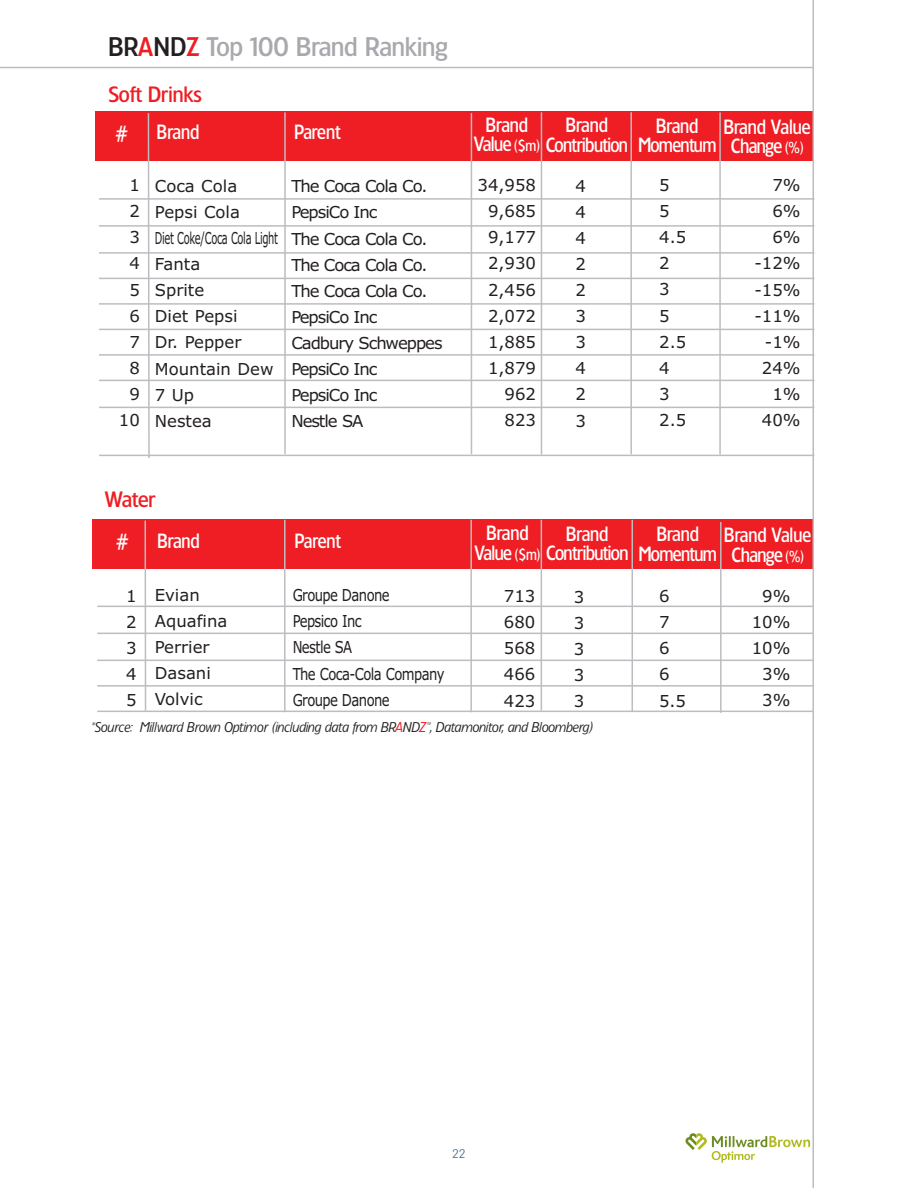
<style>
.page{position:relative;width:918px;height:1188px;background:#fff}
.page>*{position:absolute;margin:0;border:0;box-sizing:border-box;transform-origin:0 0}
.t1{font:500 25.5px "TF Forever";color:#a8a9ad}
.t2{font:500 21px "TF Forever";color:#ee1e24}
.t3{font:500 19.5px/19.5px "TF Forever";letter-spacing:-.03em;color:#fff;text-align:center;scale:.9 1}
.t4{font:16.5px/26.1px "Verdana";color:#231f20}
.t5{font:16.5px/26.1px "Verdana";letter-spacing:-.065em;color:#231f20}
.t6{font:16.5px/26.1px "Verdana";letter-spacing:-.045em;color:#231f20;text-align:justify}
.t7{font:16.5px/26.1px "Verdana";letter-spacing:-.045em;color:#231f20;scale:.8 1}
.t8{font:italic 13.5px "TF Forever";color:#231f20}
.t9{font:300 13.5px "Imago";color:#386e8f}
.s1{color:#231f20}
.s2{color:#ee1e24}
.s3{font-size:15px}
</style>
<div class="page">
<svg style="left:685px;top:1133px;width:125px;height:30px"></svg>
<hr style="left:99px;top:198px;width:715px;height:2px;background:#bcbdc0">
<hr style="left:99px;top:225px;width:715px;height:2px;background:#bcbdc0">
<hr style="left:99px;top:252px;width:715px;height:2px;background:#bcbdc0">
<hr style="left:99px;top:278px;width:715px;height:1px;background:#bcbdc0">
<hr style="left:99px;top:303px;width:715px;height:2px;background:#bcbdc0">
<hr style="left:99px;top:329px;width:715px;height:1px;background:#bcbdc0">
<hr style="left:99px;top:354px;width:715px;height:2px;background:#bcbdc0">
<hr style="left:99px;top:380px;width:715px;height:1px;background:#bcbdc0">
<hr style="left:99px;top:407px;width:715px;height:1px;background:#bcbdc0">
<hr style="left:99px;top:455px;width:715px;height:1px;background:#bcbdc0">
<hr style="left:0;top:67px;width:813px;height:1px;background:#bcbdc0">
<div style="left:93px;top:519px;width:720px;height:50px;background:#ee1e24"></div>
<div style="left:95px;top:112px;width:719px;height:49px;background:#ee1e24"></div>
<hr style="left:97px;top:606px;width:716px;height:1px;background:#bcbdc0">
<hr style="left:97px;top:633px;width:716px;height:1px;background:#bcbdc0">
<hr style="left:97px;top:660px;width:716px;height:1px;background:#bcbdc0">
<hr style="left:97px;top:685px;width:716px;height:2px;background:#bcbdc0">
<hr style="left:97px;top:711px;width:716px;height:1px;background:#bcbdc0">
<hr style="left:144px;top:521px;width:2px;height:190px;background:#bcbdc0">
<hr style="left:284px;top:520px;width:2px;height:192px;background:#bcbdc0">
<hr style="left:470px;top:520px;width:2px;height:192px;background:#bcbdc0">
<hr style="left:471px;top:113px;width:1px;height:341px;background:#bcbdc0">
<hr style="left:541px;top:520px;width:1px;height:191px;background:#bcbdc0">
<hr style="left:541px;top:112px;width:1px;height:343px;background:#bcbdc0">
<hr style="left:632px;top:520px;width:1px;height:192px;background:#bcbdc0">
<hr style="left:720px;top:522px;width:2px;height:191px;background:#bcbdc0">
<hr style="left:630px;top:112px;width:2px;height:342px;background:#bcbdc0">
<hr style="left:719px;top:112px;width:2px;height:342px;background:#bcbdc0">
<hr style="left:813px;top:0;width:1px;height:1188px;background:#bcbdc0">
<hr style="left:284px;top:112px;width:2px;height:342px;background:#bcbdc0">
<svg style="left:147px;top:113px;width:4px;height:345px"></svg>
<h1 class="t1" style="left:108px;top:37px;width:341px"><span class="s1">BR</span><span class="s2">A</span><span class="s1">ND</span><span class="s2">Z</span> Top 100 Brand Ranking</h1>
<p class="t2" style="left:108px;top:87px;width:95px">Soft Drinks</p>
<p class="t3" style="left:474px;top:116px;width:173px;line-height:20px;text-align:left;text-indent:12px">Brand<br>Value <span class="s3">($m)</span> Contribution</p>
<p class="t3" style="left:116px;top:125px;width:15px">#</p>
<p class="t3" style="left:157px;top:124px;width:49px">Brand</p>
<p class="t3" style="left:294px;top:124px;width:53px">Parent</p>
<p class="t3" style="left:565px;top:117px;width:49px">Brand</p>
<p class="t3" style="left:638px;top:118px;width:88px">Brand<br>Momentum</p>
<p class="t3" style="left:723px;top:118px;width:98px">Brand Value<br>Change <span class="s3">(%)</span></p>
<p class="t6" style="left:119px;top:172px;width:22px;text-align:right">1<br>2<br>3<br>4<br>5<br>6<br>7<br>8<br>9<br>10</p>
<p class="t4" style="left:478px;top:172px;width:60px;text-align:right">34,958<br>9,685<br>9,177<br>2,930<br>2,456<br>2,072<br>1,885<br>1,879<br>962<br>823</p>
<p class="t4" style="left:155px;top:173px;width:125px">Coca Cola<br>Pepsi Cola<br>Diet Coke/Coca Cola Light<br>Fanta<br>Sprite<br>Diet Pepsi<br>Dr. Pepper<br>Mountain Dew<br>7 Up<br>Nestea</p>
<p class="t5" style="left:291px;top:174px;width:153px">The Coca Cola Co.<br>PepsiCo Inc<br>The Coca Cola Co.<br>The Coca Cola Co.<br>The Coca Cola Co.<br>PepsiCo Inc<br>Cadbury Schweppes<br>PepsiCo Inc<br>PepsiCo Inc<br>Nestle SA</p>
<p class="t2" style="left:105px;top:492px;width:53px">Water</p>
<p class="t6" style="left:576px;top:173px;width:12px">4<br>4<br>4<br>2<br>2<br>3<br>3<br>4<br>2<br>3</p>
<p class="t6" style="left:659px;top:172px;width:28px;text-align:left">5<br>5<br>4.5<br>2<br>3<br>5<br>2.5<br>4<br>3<br>2.5</p>
<p class="t6" style="left:754px;top:172px;width:48px;text-align:right">7%<br>6%<br>6% -12% -15% -11% -1%<br>24%<br>1%<br>40%</p>
<p class="t3" style="left:474px;top:525px;width:173px;line-height:20px;text-align:left;text-indent:12px">Brand<br>Value <span class="s3">($m)</span> Contribution</p>
<p class="t3" style="left:116px;top:534px;width:15px">#</p>
<p class="t3" style="left:157px;top:533px;width:49px">Brand</p>
<p class="t3" style="left:295px;top:533px;width:53px">Parent</p>
<p class="t3" style="left:566px;top:525px;width:49px">Brand</p>
<p class="t3" style="left:639px;top:526px;width:88px">Brand<br>Momentum</p>
<p class="t3" style="left:724px;top:527px;width:98px">Brand Value<br>Change <span class="s3">(%)</span></p>
<p class="t4" style="left:155px;top:582px;width:74px">Evian<br>Aquafina<br>Perrier<br>Dasani<br>Volvic</p>
<p class="t7" style="left:293px;top:583px;width:191px">Groupe Danone<br>Pepsico Inc<br>Nestle SA<br>The Coca-Cola Company<br>Groupe Danone</p>
<p class="t6" style="left:126px;top:583px;width:12px">1<br>2<br>3<br>4<br>5</p>
<p class="t6" style="left:504px;top:583px;width:33px">713<br>680<br>568<br>466<br>423</p>
<p class="t6" style="left:574px;top:584px;width:12px">3<br>3<br>3<br>3<br>3</p>
<p class="t8" style="left:91px;top:722px;width:504px">*Source: Millward Brown Optimor (including data from BR<span class="s2">A</span>ND<span class="s2">Z</span>™, Datamonitor, and Bloomberg)</p>
<p class="t6" style="left:659px;top:583px;width:28px;text-align:left">6<br>7<br>6<br>6<br>5.5</p>
<p class="t6" style="left:752px;top:583px;width:40px;text-align:right">9%<br>10%<br>10%<br>3%<br>3%</p>
<p class="t9" style="left:452px;top:1149px;width:15px">22</p>
</div>
